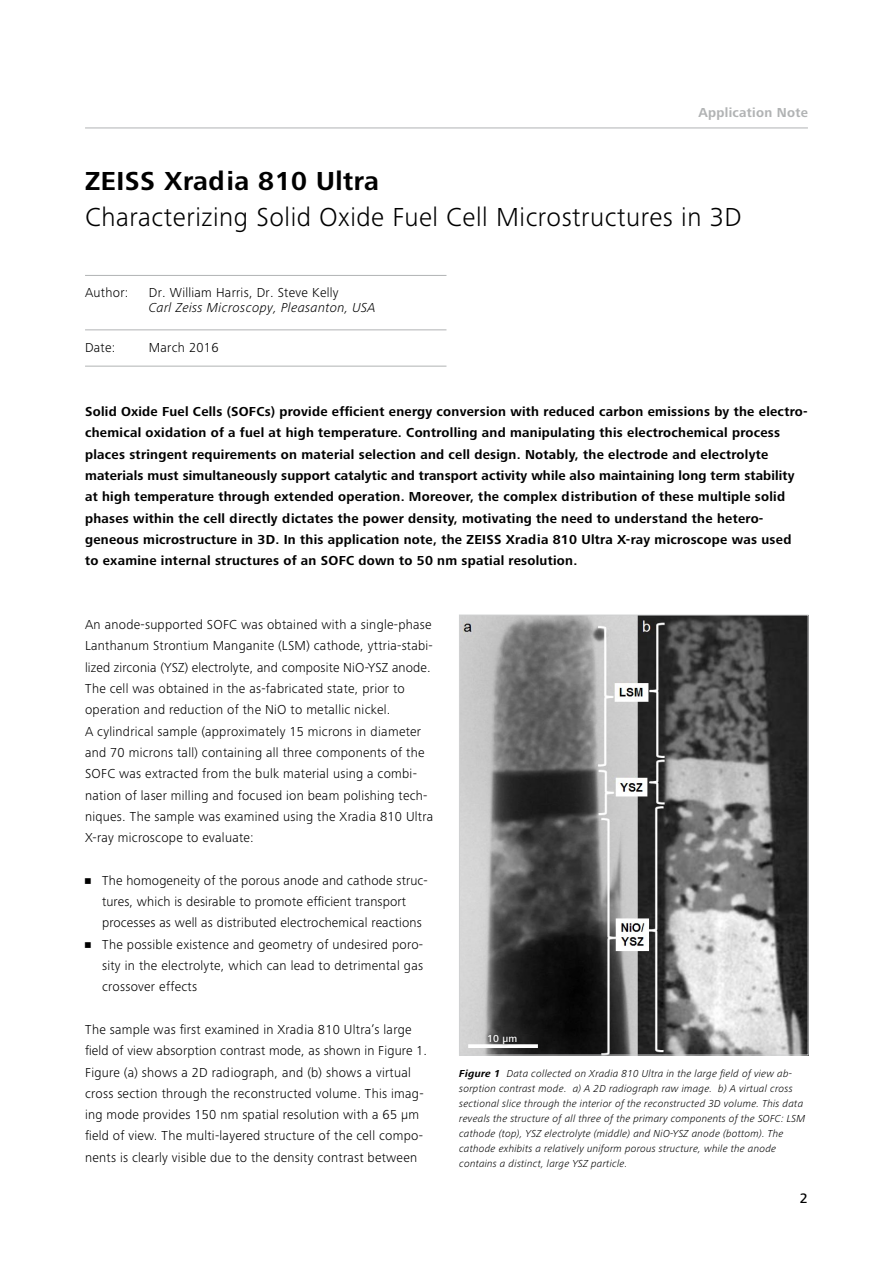
<style>
.page{position:relative;width:893px;height:1263px;background:#fff}
.page>*{position:absolute;margin:0;border:0;box-sizing:border-box;transform-origin:0 0}
.head_18_lt{font:300 27px "Zeiss Frutiger Next Pro";letter-spacing:.02em;color:#000}
.head_18_bd{font:700 27px "Zeiss Frutiger Next Pro";letter-spacing:.02em;color:#000}
.t1{font:500 14.25px "Zeiss Frutiger Next Pro";color:#000}
.copy_9_lt{font:300 13.5px/21.3px "Zeiss Frutiger Next Pro";letter-spacing:.02em;color:#000}
.copy_9_bd{font:700 13.5px/21.3px "Zeiss Frutiger Next Pro";letter-spacing:.02em;color:#000}
.t2{font:italic 300 13.5px "Zeiss Frutiger Next Pro";letter-spacing:.02em;color:#000}
.t3{font:700 13.5px "Zeiss Frutiger Next Pro";letter-spacing:.02em;color:#b1b3b4}
.caption_7_lt_it{font:italic 300 10.5px/15px "Zeiss Frutiger Next Pro";letter-spacing:.02em;color:#000}
.copy_9_lt-2{font:500 10.5px "Zeiss Frutiger Next Pro";color:#fff}
.s1{font-weight:700}
</style>
<div class="page">
<hr style="left:85px;top:128px;width:723px;height:1px;background:#b1b3b4">
<img style="left:461px;top:617px;width:345px;height:436px">
<div style="left:459px;top:615px;width:349px;height:440px;border:1px solid #d0d1d2"></div>
<hr style="left:85px;top:275px;width:361px;height:1px;background:#b1b3b4">
<hr style="left:85px;top:366px;width:361px;height:1px;background:#b1b3b4">
<hr style="left:85px;top:329px;width:361px;height:1px;background:#b1b3b4">
<svg style="left:468px;top:1044px;width:70px;height:4px"></svg>
<div style="left:484px;top:1030px;width:37px;height:18px;background:#000;opacity:.75"></div>
<p class="t3" style="left:699px;top:105px;width:111px">Application Note</p>
<p class="head_18_bd" style="left:85px;top:165px;width:295px">ZEISS Xradia 810 Ultra</p>
<p class="head_18_lt" style="left:85px;top:201px;width:658px">Characterizing Solid Oxide Fuel Cell Microstructures in 3D</p>
<p class="copy_9_lt" style="left:85px;top:282px;width:45px">Author:</p>
<p class="copy_9_lt" style="left:149px;top:282px;width:191px">Dr. William Harris, Dr. Steve Kelly</p>
<p class="t2" style="left:149px;top:300px;width:228px">Carl Zeiss Microscopy, Pleasanton, USA</p>
<p class="copy_9_lt" style="left:85px;top:337px;width:32px">Date:</p>
<p class="copy_9_lt" style="left:149px;top:337px;width:71px">March 2016</p>
<p class="copy_9_bd" style="left:85px;top:401px;width:724px">Solid Oxide Fuel Cells (SOFCs) provide efficient energy conversion with reduced carbon emissions by the electro&shy;chemical oxidation of a fuel at high temperature. Controlling and manipulating this electrochemical process places stringent requirements on material selection and cell design. Notably, the electrode and electrolyte materials must simultaneously support catalytic and transport activity while also maintaining long term stability at high temperature through extended operation. Moreover, the complex distribution of these multiple solid phases within the cell directly dictates the power density, motivating the need to understand the hetero&shy;geneous microstructure in 3D. In this application note, the ZEISS Xradia 810 Ultra X-ray microscope was used to examine internal structures of an SOFC down to 50 nm spatial resolution.</p>
<p class="copy_9_lt" style="left:85px;top:614px;width:350px">An anode-supported SOFC was obtained with a single-phase Lanthanum Strontium Manganite (LSM) cathode, yttria-stabi&shy;lized zirconia (YSZ) electrolyte, and composite NiO-YSZ anode.<br>The cell was obtained in the as-fabricated state, prior to operation and reduction of the NiO to metallic nickel.<br>A cylindrical sample (approximately 15 microns in diameter and 70 microns tall) containing all three components of the SOFC was extracted from the bulk material using a combi&shy;nation of laser milling and focused ion beam polishing tech&shy;niques. The sample was examined using the Xradia 810 Ultra X-ray microscope to evaluate:</p>
<p class="copy_9_lt" style="left:102px;top:870px;width:327px;text-indent:-17px">• The homogeneity of the porous anode and cathode struc&shy;tures, which is desirable to promote efficient transport processes as well as distributed electrochemical reactions</p>
<p class="copy_9_lt" style="left:102px;top:933px;width:323px;text-align:justify;text-indent:-17px">• The possible existence and geometry of undesired poro&shy;sity in the electrolyte, which can lead to detrimental gas crossover effects</p>
<p class="copy_9_lt" style="left:85px;top:1019px;width:343px">The sample was first examined in Xradia 810 Ultra’s large field of view absorption contrast mode, as shown in Figure 1.<br>Figure (a) shows a 2D radiograph, and (b) shows a virtual cross section through the reconstructed volume. This imag&shy;ing mode provides 150 nm spatial resolution with a 65 μm field of view. The multi-layered structure of the cell compo&shy;nents is clearly visible due to the density contrast between</p>
<p class="copy_9_lt-2" style="left:487px;top:1032px;width:32px">10 µm</p>
<p class="caption_7_lt_it" style="left:459px;top:1065px;width:348px"><span class="s1">Figure 1</span> Data collected on Xradia 810 Ultra in the large field of view ab&shy;sorption contrast mode. a) A 2D radiograph raw image. b) A virtual cross sectional slice through the interior of the reconstructed 3D volume. This data reveals the structure of all three of the primary components of the SOFC: LSM cathode (top), YSZ electrolyte (middle) and NiO-YSZ anode (bottom). The cathode exhibits a relatively uniform porous structure, while the anode contains a distinct, large YSZ particle.</p>
<p class="t1" style="left:800px;top:1190px;width:10px">2</p>
</div>
